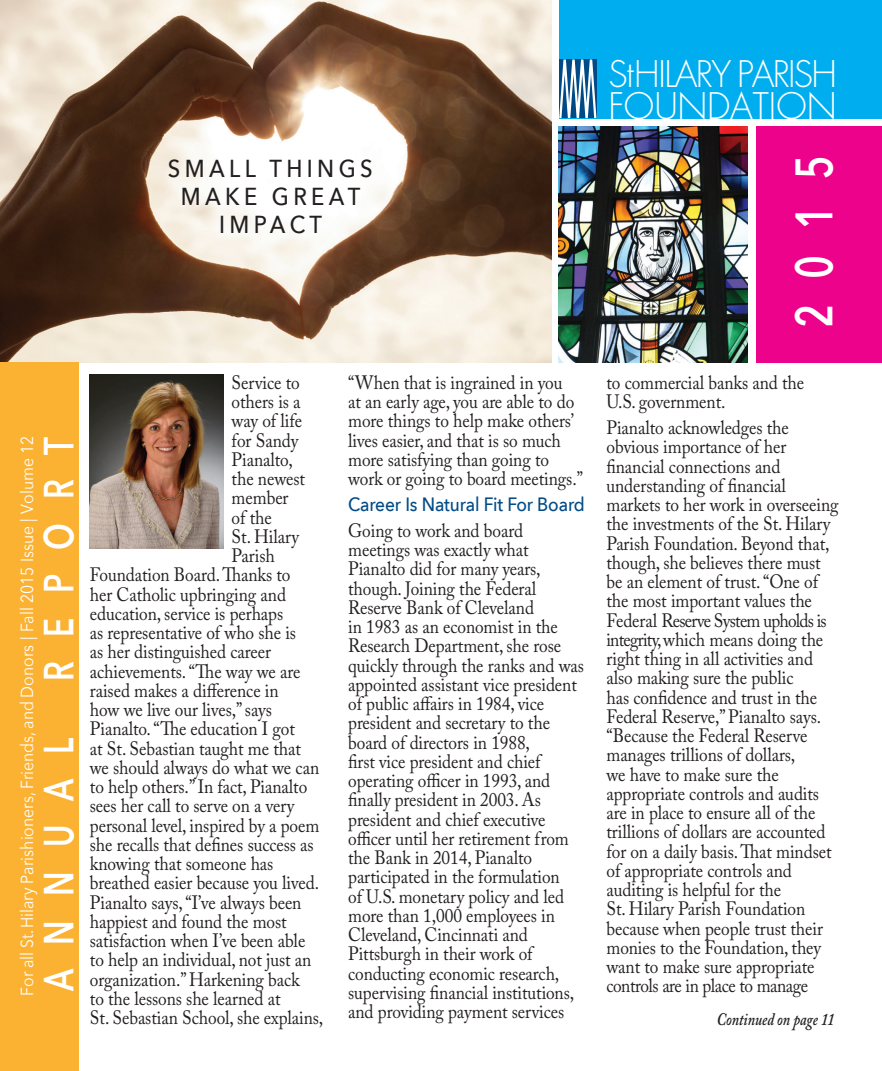
<style>
.page{position:relative;width:882px;height:1071px;background:#fff}
.page>*{position:absolute;margin:0;border:0;box-sizing:border-box;transform-origin:0 0}
.t1{font:600 52.5px "Avenir Next";color:#fff;scale:.75 1}
.t2{font:600 42px "Avenir Next";letter-spacing:.77em;color:#fff;scale:.75 1}
.t3{font:300 35.7px/31.7px "Futura Std";letter-spacing:-.04em;color:#fff}
.t4{font:500 24.5px/28px "Avenir Next";letter-spacing:.2em;color:#231f20;text-align:center;scale:.9 1}
.t5{font:19.25px/19.2px "Adobe Caslon Pro";letter-spacing:-.005em;color:#231f20;scale:.9 1}
.t6{font:500 19.25px "Avenir Next";letter-spacing:-.005em;color:#004b87;scale:.9 1}
.t7{font:17.5px "Avenir Next";color:#fff;scale:.9 1}
.t8{font:italic 600 17.5px "Adobe Caslon Pro";color:#231f20;scale:.8 1}
</style>
<div class="page">
<img style="left:0;top:0;width:551px;height:362px">
<div style="left:559px;top:0;width:323px;height:118px;background:#00aeef"></div>
<div style="left:0;top:362px;width:79px;height:709px;background:#fbb131"></div>
<div style="left:756px;top:126px;width:126px;height:236px;background:#ed028c"></div>
<div style="left:559px;top:60px;width:38px;height:58px;background:#004b87"></div>
<svg style="left:559px;top:60px;width:37px;height:58px"></svg>
<img style="left:558px;top:126px;width:189px;height:236px">
<img style="left:90px;top:375px;width:134px;height:173px">
<p class="t4" style="left:168px;top:153px;width:229px">SMALL THINGS<br>MAKE GREAT<br>IMPACT</p>
<p class="t7" style="left:12px;top:996px;width:624px;rotate:-90deg">For all St.Hilary Parishioners, Friends, and Donors | Fall 2015 Issue | Volume 12</p>
<h2 class="t2" style="left:23px;top:681px;width:327px;rotate:-90deg">REPORT</h2>
<h2 class="t2" style="left:23px;top:991px;width:339px;rotate:-90deg">ANNUAL</h2>
<p class="t5" style="left:232px;top:373px;width:77px">Service to</p>
<p class="t5" style="left:232px;top:392px;width:78px">others is a</p>
<p class="t5" style="left:232px;top:411px;width:80px">way of life</p>
<p class="t5" style="left:232px;top:430px;width:76px">for Sandy</p>
<p class="t5" style="left:232px;top:450px;width:69px">Pianalto,</p>
<p class="t5" style="left:232px;top:469px;width:83px">the newest</p>
<p class="t5" style="left:232px;top:488px;width:65px">member</p>
<p class="t5" style="left:232px;top:507px;width:46px">of the</p>
<p class="t5" style="left:232px;top:527px;width:76px">St. Hilary</p>
<p class="t5" style="left:232px;top:546px;width:49px">Parish</p>
<p class="t5" style="left:90px;top:565px;width:224px">Foundation Board. Thanks to</p>
<p class="t5" style="left:90px;top:584px;width:219px">her Catholic upbringing and</p>
<p class="t5" style="left:90px;top:604px;width:216px">education, service is perhaps</p>
<p class="t5" style="left:90px;top:623px;width:231px">as representative of who she is</p>
<p class="t5" style="left:90px;top:642px;width:203px">as her distinguished career</p>
<p class="t5" style="left:90px;top:661px;width:235px">achievements. “The way we are</p>
<p class="t5" style="left:90px;top:681px;width:211px">raised makes a difference in</p>
<p class="t5" style="left:90px;top:700px;width:204px">how we live our lives,” says</p>
<p class="t5" style="left:90px;top:719px;width:229px">Pianalto. “The education I got</p>
<p class="t5" style="left:90px;top:738px;width:236px">at St. Sebastian taught me that</p>
<p class="t5" style="left:90px;top:758px;width:256px">we should always do what we can</p>
<p class="t5" style="left:90px;top:777px;width:243px">to help others.” In fact, Pianalto</p>
<p class="t5" style="left:90px;top:796px;width:229px">sees her call to serve on a very</p>
<p class="t5" style="left:90px;top:815px;width:257px">personal level, inspired by a poem</p>
<p class="t5" style="left:90px;top:835px;width:250px">she recalls that defines success as</p>
<p class="t5" style="left:90px;top:854px;width:205px">knowing that someone has</p>
<p class="t5" style="left:90px;top:873px;width:256px">breathed easier because you lived.</p>
<p class="t5" style="left:90px;top:892px;width:237px">Pianalto says, “I’ve always been</p>
<p class="t5" style="left:90px;top:912px;width:220px">happiest and found the most</p>
<p class="t5" style="left:90px;top:931px;width:241px">satisfaction when I’ve been able</p>
<p class="t5" style="left:90px;top:950px;width:248px">to help an individual, not just an</p>
<p class="t5" style="left:90px;top:969px;width:235px">organization.” Harkening back</p>
<p class="t5" style="left:90px;top:989px;width:213px">to the lessons she learned at</p>
<p class="t5" style="left:90px;top:1008px;width:261px">St. Sebastian School, she explains,</p>
<p class="t5" style="left:348px;top:373px;width:262px">“When that is ingrained in you<br>at an early age, you are able to do more things to help make others’ lives easier, and that is so much more satisfying than going to work or going to board meetings.”</p>
<p class="t6" style="left:348px;top:488px;width:265px">Career Is Natural Fit For Board</p>
<p class="t5" style="left:348px;top:521px;width:264px">Going to work and board meetings was exactly what<br>Pianalto did for many years, though. Joining the Federal<br>Reserve Bank of Cleveland<br>in 1983 as an economist in the<br>Research Department, she rose quickly through the ranks and was appointed assistant vice president of public affairs in 1984, vice president and secretary to the board of directors in 1988,<br>first vice president and chief operating officer in 1993, and finally president in 2003. As president and chief executive officer until her retirement from the Bank in 2014, Pianalto participated in the formulation<br>of U.S. monetary policy and led more than 1,000 employees in<br>Cleveland, Cincinnati and<br>Pittsburgh in their work of conducting economic research, supervising financial institutions, and providing payment services</p>
<h3 class="t3" style="left:608px;top:59px;width:230px">StHILARY PARISH<br>FOUNDATION</h3>
<h1 class="t1" style="left:769px;top:328px;width:232px;rotate:-90deg">2015</h1>
<p class="t5" style="left:606px;top:373px;width:221px">to commercial banks and the<br>U.S. government.</p>
<p class="t5" style="left:606px;top:418px;width:259px">Pianalto acknowledges the obvious importance of her financial connections and understanding of financial markets to her work in overseeing the investments of the St. Hilary<br>Parish Foundation. Beyond that, though, she believes there must be an element of trust. “One of the most important values the<br>Federal Reserve System upholds is integrity, which means doing the right thing in all activities and also making sure the public<br>has confidence and trust in the<br>Federal Reserve,” Pianalto says. “Because the Federal Reserve manages trillions of dollars,<br>we have to make sure the appropriate controls and audits are in place to ensure all of the trillions of dollars are accounted for on a daily basis. That mindset of appropriate controls and auditing is helpful for the<br>St. Hilary Parish Foundation because when people trust their monies to the Foundation, they want to make sure appropriate controls are in place to manage</p>
<p class="t8" style="left:717px;top:1009px;width:149px">Continued on page 11</p>
</div>
